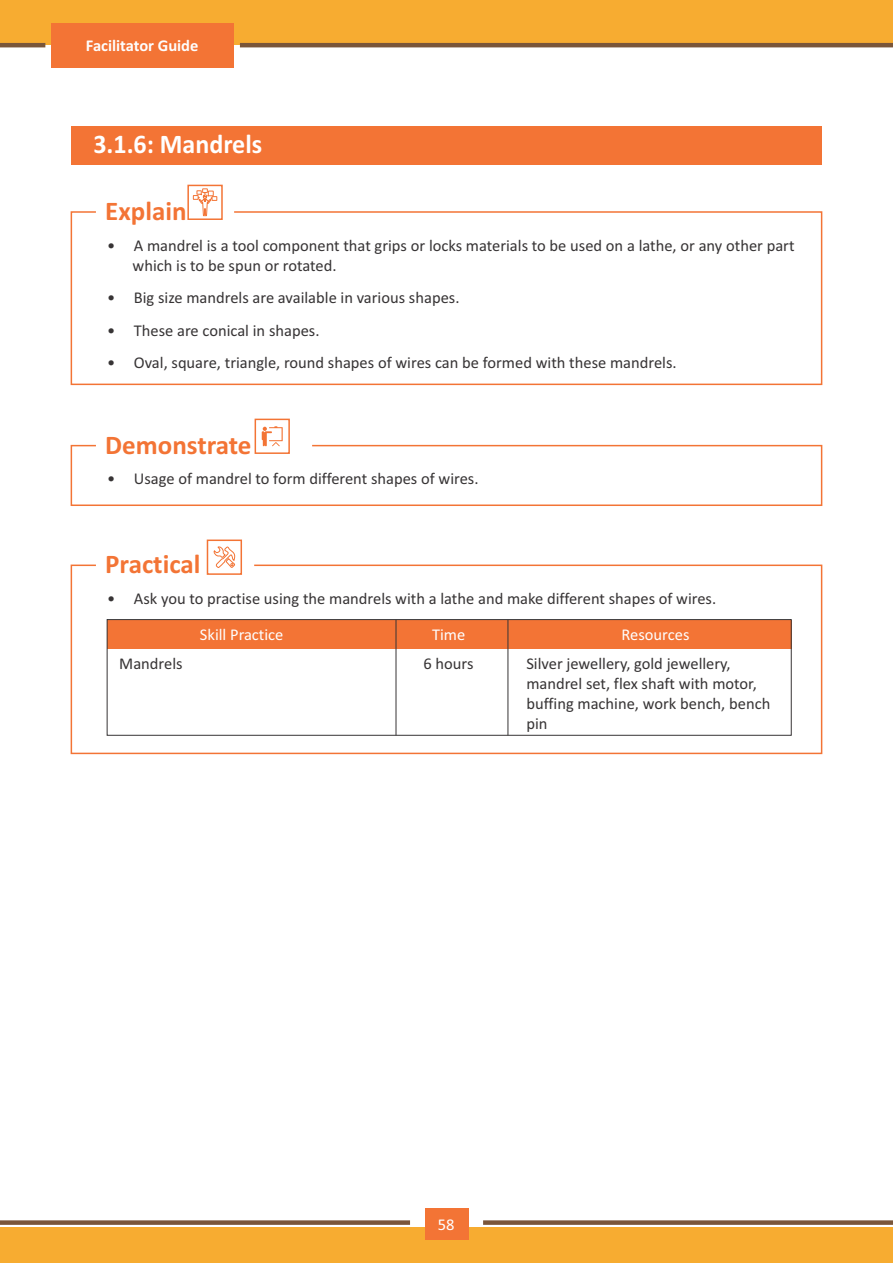
<style>
.page{position:relative;width:893px;height:1263px;background:#fff}
.page>*{position:absolute;margin:0;border:0;box-sizing:border-box;transform-origin:0 0}
.t1{font:700 27px "Calibri";color:#f37435}
.t2{font:700 27px "Calibri";color:#fff;scale:.96 1}
.t3{font:16.5px/20.1px "Calibri";color:#373435}
.t4{font:16.5px "Calibri";color:#fefefe}
.t5{font:700 16.5px "Calibri";color:#fefefe}
</style>
<div class="page">
<div style="left:71px;top:126px;width:751px;height:38px;background:#f37435"></div>
<svg style="left:70px;top:211px;width:753px;height:175px"></svg>
<div style="left:187px;top:185px;width:36px;height:35px;border:1px solid #f37435"></div>
<svg style="left:193px;top:188px;width:24px;height:44px"></svg>
<svg style="left:70px;top:444px;width:753px;height:62px"></svg>
<div style="left:255px;top:419px;width:35px;height:35px;border:1px solid #f37435"></div>
<svg style="left:262px;top:426px;width:21px;height:20px"></svg>
<div style="left:207px;top:539px;width:35px;height:36px;border:1px solid #f37435"></div>
<svg style="left:213px;top:546px;width:23px;height:18px"></svg>
<svg style="left:70px;top:564px;width:753px;height:191px"></svg>
<div style="left:107px;top:620px;width:684px;height:28px;background:#f37435"></div>
<div style="left:107px;top:619px;width:685px;height:117px;border:1px solid #373435"></div>
<hr style="left:396px;top:620px;width:1px;height:115px;background:#373435">
<hr style="left:508px;top:620px;width:1px;height:115px;background:#373435">
<div style="left:0;top:0;width:893px;height:45px;background:#f7ac31"></div>
<hr style="left:0;top:43px;width:45px;height:4px;background:#7a563a">
<hr style="left:240px;top:43px;width:653px;height:4px;background:#7a563a">
<div style="left:51px;top:23px;width:183px;height:44px;background:#f37435"></div>
<div style="left:0;top:1227px;width:893px;height:36px;background:#f7ac31"></div>
<div style="left:0;top:1220px;width:410px;height:5px;background:#7a563a"></div>
<div style="left:483px;top:1220px;width:410px;height:5px;background:#7a563a"></div>
<div style="left:425px;top:1209px;width:43px;height:31px;background:#f37435"></div>
<p class="t5" style="left:86px;top:38px;width:114px">Facilitator Guide</p>
<h1 class="t2" style="left:93px;top:133px;width:177px">3.1.6: Mandrels</h1>
<h1 class="t1" style="left:105px;top:199px;width:83px">Explain</h1>
<p class="t3" style="left:133px;top:237px;width:663px;text-indent:-25px">• A mandrel is a tool component that grips or locks materials to be used on a lathe, or any other part which is to be spun or rotated.</p>
<p class="t3" style="left:107px;top:289px;width:354px">• Big size mandrels are available in various shapes.</p>
<p class="t3" style="left:107px;top:322px;width:214px">• These are conical in shapes.</p>
<p class="t3" style="left:107px;top:354px;width:571px">• Oval, square, triangle, round shapes of wires can be formed with these mandrels.</p>
<h1 class="t1" style="left:105px;top:434px;width:148px">Demonstrate</h1>
<p class="t3" style="left:107px;top:470px;width:373px">• Usage of mandrel to form different shapes of wires.</p>
<h1 class="t1" style="left:105px;top:553px;width:97px">Practical</h1>
<p class="t3" style="left:107px;top:590px;width:611px">• Ask you to practise using the mandrels with a lathe and make different shapes of wires.</p>
<p class="t4" style="left:200px;top:628px;width:85px">Skill Practice</p>
<p class="t3" style="left:119px;top:655px;width:65px">Mandrels</p>
<p class="t4" style="left:432px;top:628px;width:35px">Time</p>
<p class="t3" style="left:423px;top:655px;width:52px">6 hours</p>
<p class="t4" style="left:622px;top:628px;width:69px">Resources</p>
<p class="t3" style="left:526px;top:655px;width:245px">Silver jewellery, gold jewellery, mandrel set, flex shaft with motor, buffing machine, work bench, bench pin</p>
<p class="t4" style="left:438px;top:1217px;width:18px">58</p>
</div>
